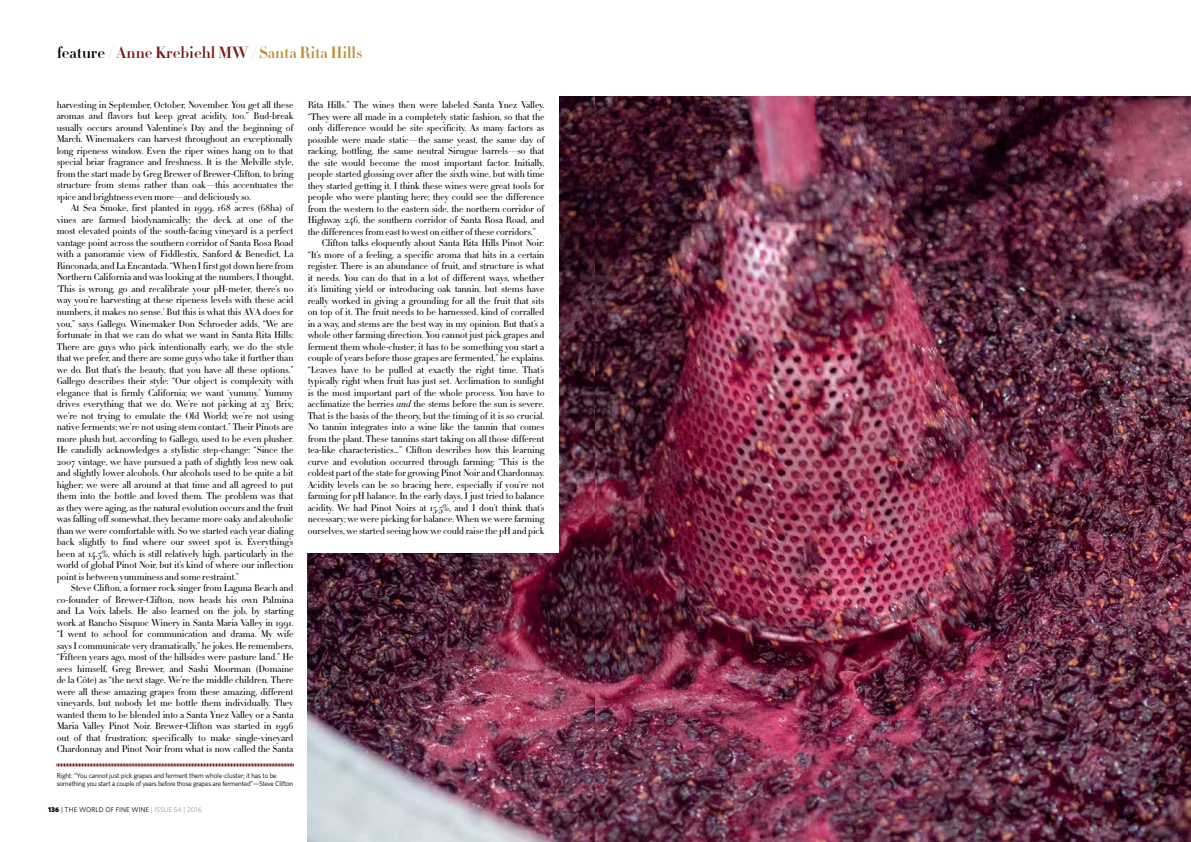
<style>
.page{position:relative;width:1191px;height:842px;background:#fff}
.page>*{position:absolute;margin:0;border:0;box-sizing:border-box;transform-origin:0 0}
.t1{font:700 16px "HTF Didot B16";color:#771816}
.t2{font:300 9.5px/11.5px "HTF Didot L11";letter-spacing:-.01em;color:#000;text-align:justify}
.t3{font:7px/8px "Whitney";letter-spacing:-.02em;color:#000}
.t4{font:7px "Whitney";letter-spacing:.01em;color:#000}
.s1{color:#000}
.s2{color:#c7c8ca}
.s3{color:#bc8e32}
.s4{font-weight:900}
.s5{color:#939598}
.s6{font-style:italic}
</style>
<div class="page">
<img style="left:308px;top:96px;width:883px;height:746px">
<div style="left:293px;top:92px;width:265px;height:460px;background:#fff"></div>
<svg style="left:57px;top:763px;width:237px;height:3px"></svg>
<h1 class="t1" style="left:57px;top:41px;width:307px"><span class="s1">feature</span> <span class="s2">/</span> Anne Krebiehl MW <span class="s2">/</span> <span class="s3">Santa Rita Hills</span></h1>
<p class="t2" style="left:57px;top:99px;width:238px">harvesting in September, October, November. You get all these aromas and flavors but keep great acidity, too.” Bud-break usually occurs around Valentine’s Day and the beginning of March. Winemakers can harvest throughout an exceptionally long ripeness window. Even the riper wines hang on to that special briar fragrance and freshness. It is the Melville style, from the start made by Greg Brewer of Brewer-Clifton, to bring structure from stems rather than oak—this accentuates the spice and brightness even more—and deliciously so.</p>
<p class="t2" style="left:57px;top:202px;width:238px;text-indent:14px">At Sea Smoke, first planted in 1999, 168 acres (68ha) of vines are farmed biodynamically; the deck at one of the most elevated points of the south-facing vineyard is a perfect vantage point across the southern corridor of Santa Rosa Road with a panoramic view of Fiddlestix, Sanford &amp; Benedict, La Rinconada, and La Encantada. “When I first got down here from Northern California and was looking at the numbers, I thought, ‘This is wrong, go and recalibrate your pH-meter, there’s no way you’re harvesting at these ripeness levels with these acid numbers, it makes no sense.’ But this is what this AVA does for you,” says Gallego. Winemaker Don Schroeder adds, “We are fortunate in that we can do what we want in Santa Rita Hills:<br>There are guys who pick intentionally early, we do the style that we prefer, and there are some guys who take it further than we do. But that’s the beauty, that you have all these options.” Gallego describes their style: “Our object is complexity with elegance that is firmly California; we want ‘yummy.’ Yummy drives everything that we do. We’re not picking at 23° Brix; we’re not trying to emulate the Old World; we’re not using native ferments; we’re not using stem contact.” Their Pinots are more plush but, according to Gallego, used to be even plusher.<br>He candidly acknowledges a stylistic step-change: “Since the 2007 vintage, we have pursued a path of slightly less new oak and slightly lower alcohols. Our alcohols used to be quite a bit higher; we were all around at that time and all agreed to put them into the bottle and loved them. The problem was that as they were aging, as the natural evolution occurs and the fruit was falling off somewhat, they became more oaky and alcoholic than we were comfortable with. So we started each year dialing back slightly to find where our sweet spot is. Everything’s been at 14.5%, which is still relatively high, particularly in the world of global Pinot Noir, but it’s kind of where our inflection point is between yumminess and some restraint.”</p>
<p class="t2" style="left:57px;top:582px;width:238px;text-indent:14px">Steve Clifton, a former rock singer from Laguna Beach and co-founder of Brewer-Clifton, now heads his own Palmina and La Voix labels. He also learned on the job, by starting work at Rancho Sisquoc Winery in Santa Maria Valley in 1991. “I went to school for communication and drama. My wife says I communicate very dramatically,” he jokes. He remembers, “Fifteen years ago, most of the hillsides were pasture land.” He sees himself, Greg Brewer, and Sashi Moorman (Domaine de la Côte) as “the next stage. We’re the middle children. There were all these amazing grapes from these amazing, different vineyards, but nobody let me bottle them individually. They wanted them to be blended into a Santa Ynez Valley or a Santa Maria Valley Pinot Noir. Brewer-Clifton was started in 1996 out of that frustration: specifically to make single-vineyard Chardonnay and Pinot Noir from what is now called the Santa</p>
<p class="t3" style="left:57px;top:772px;width:238px">Right: “You cannot just pick grapes and ferment them whole-cluster; it has to be something you start a couple of years before those grapes are fermented”—Steve Clifton</p>
<p class="t4" style="left:48px;top:805px;width:155px"><span class="s4">136</span> | THE WORLD OF FINE WINE <span class="s5">| ISSUE 54 | 2016</span></p>
<p class="t2" style="left:308px;top:99px;width:238px">Rita Hills.” The wines then were labeled Santa Ynez Valley.</p>
<p class="t2" style="left:308px;top:110px;width:238px">“They were all made in a completely static fashion, so that the</p>
<p class="t2" style="left:308px;top:122px;width:238px">only difference would be site specificity. As many factors as</p>
<p class="t2" style="left:308px;top:133px;width:238px">possible were made static—the same yeast, the same day of</p>
<p class="t2" style="left:308px;top:145px;width:238px">racking, bottling, the same neutral Sirugue barrels—so that</p>
<p class="t2" style="left:308px;top:156px;width:238px">the site would become the most important factor. Initially,</p>
<p class="t2" style="left:308px;top:168px;width:238px">people started glossing over after the sixth wine, but with time</p>
<p class="t2" style="left:308px;top:179px;width:238px">they started getting it. I think these wines were great tools for</p>
<p class="t2" style="left:308px;top:191px;width:238px">people who were planting here; they could see the difference</p>
<p class="t2" style="left:308px;top:202px;width:238px">from the western to the eastern side, the northern corridor of</p>
<p class="t2" style="left:308px;top:214px;width:238px">Highway 246, the southern corridor of Santa Rosa Road, and</p>
<p class="t2" style="left:308px;top:225px;width:230px">the differences from east to west on either of these corridors.”</p>
<p class="t2" style="left:322px;top:237px;width:224px">Clifton talks eloquently about Santa Rita Hills Pinot Noir:</p>
<p class="t2" style="left:308px;top:248px;width:238px">“It’s more of a feeling, a specific aroma that hits in a certain</p>
<p class="t2" style="left:308px;top:260px;width:238px">register. There is an abundance of fruit, and structure is what</p>
<p class="t2" style="left:308px;top:271px;width:238px">it needs. You can do that in a lot of different ways, whether</p>
<p class="t2" style="left:308px;top:283px;width:238px">it’s limiting yield or introducing oak tannin, but stems have</p>
<p class="t2" style="left:308px;top:294px;width:238px">really worked in giving a grounding for all the fruit that sits</p>
<p class="t2" style="left:308px;top:306px;width:238px">on top of it. The fruit needs to be harnessed, kind of corralled</p>
<p class="t2" style="left:308px;top:317px;width:238px">in a way, and stems are the best way in my opinion. But that’s a</p>
<p class="t2" style="left:308px;top:329px;width:238px">whole other farming direction. You cannot just pick grapes and</p>
<p class="t2" style="left:308px;top:340px;width:238px">ferment them whole-cluster; it has to be something you start a</p>
<p class="t2" style="left:308px;top:352px;width:238px">couple of years before those grapes are fermented,” he explains.</p>
<p class="t2" style="left:308px;top:363px;width:238px">“Leaves have to be pulled at exactly the right time. That’s</p>
<p class="t2" style="left:308px;top:375px;width:238px">typically right when fruit has just set. Acclimation to sunlight</p>
<p class="t2" style="left:308px;top:386px;width:238px">is the most important part of the whole process. You have to</p>
<p class="t2" style="left:308px;top:398px;width:238px">acclimatize the berries <span class="s6">and</span> the stems before the sun is severe.</p>
<p class="t2" style="left:308px;top:410px;width:238px">That is the basis of the theory, but the timing of it is so crucial.</p>
<p class="t2" style="left:308px;top:421px;width:238px">No tannin integrates into a wine like the tannin that comes</p>
<p class="t2" style="left:308px;top:433px;width:238px">from the plant. These tannins start taking on all those different</p>
<p class="t2" style="left:308px;top:444px;width:238px">tea-like characteristics…” Clifton describes how this learning</p>
<p class="t2" style="left:308px;top:456px;width:238px">curve and evolution occurred through farming: “This is the</p>
<p class="t2" style="left:308px;top:467px;width:238px">coldest part of the state for growing Pinot Noir and Chardonnay.</p>
<p class="t2" style="left:308px;top:479px;width:238px">Acidity levels can be so bracing here, especially if you’re not</p>
<p class="t2" style="left:308px;top:490px;width:238px">farming for pH balance. In the early days, I just tried to balance</p>
<p class="t2" style="left:308px;top:502px;width:238px">acidity. We had Pinot Noirs at 15.5%, and I don’t think that’s</p>
<p class="t2" style="left:308px;top:513px;width:238px">necessary; we were picking for balance. When we were farming</p>
<p class="t2" style="left:308px;top:525px;width:238px">ourselves, we started seeing how we could raise the pH and pick</p>
</div>
